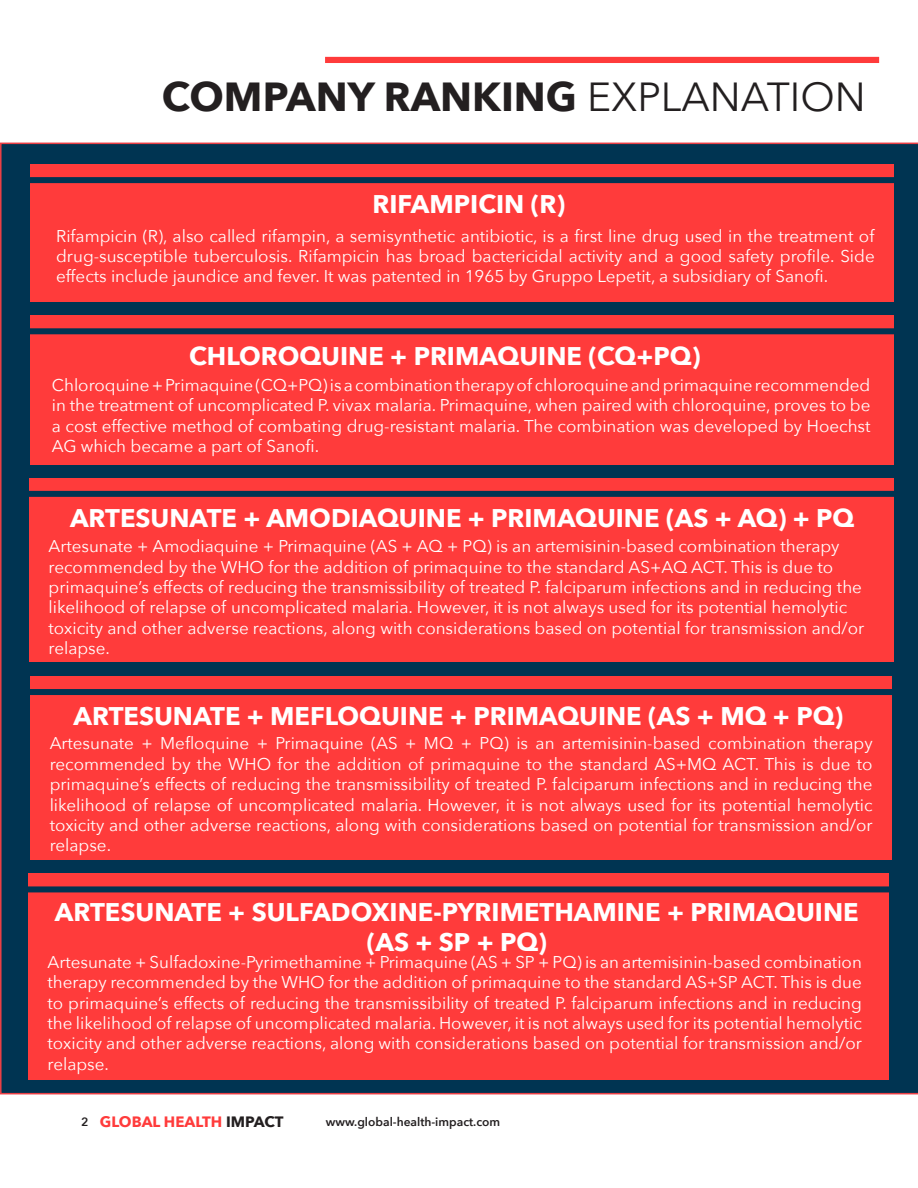
<style>
.page{position:relative;width:918px;height:1188px;background:#fff}
.page>*{position:absolute;margin:0;border:0;box-sizing:border-box;transform-origin:0 0}
.Page_Section_Title{font:700 40.5px "Avenir Next";color:#231f20}
.Page_Section_Title-2{font:700 25.5px "Avenir Next";color:#fff}
.Page_Body_Text_-_Bla{font:16.95px/20.4px "Avenir Next";color:#fff;text-align:justify}
.t1{font:700 15px "Avenir Next";color:#ff3b3b}
.t2{font:600 12px "Avenir Next";color:#231f20}
.s1{font-weight:400}
.s2{font-weight:600;font-size:12px;color:#231f20}
.s3{color:#231f20}
</style>
<div class="page">
<div style="left:0;top:143px;width:918px;height:951px;background:#003452"></div>
<div style="left:75px;top:871px;width:771px;height:6px;background:#003452"></div>
<div style="left:30px;top:164px;width:864px;height:137px;background:#ff3b3b"></div>
<div style="left:26px;top:177px;width:877px;height:6px;background:#003452"></div>
<div style="left:30px;top:315px;width:864px;height:149px;background:#ff3b3b"></div>
<div style="left:26px;top:328px;width:876px;height:6px;background:#003452"></div>
<div style="left:29px;top:478px;width:864px;height:184px;background:#ff3b3b"></div>
<div style="left:26px;top:491px;width:882px;height:6px;background:#003452"></div>
<div style="left:30px;top:676px;width:862px;height:184px;background:#ff3b3b"></div>
<div style="left:28px;top:689px;width:866px;height:6px;background:#003452"></div>
<div style="left:28px;top:873px;width:861px;height:207px;background:#ff3b3b"></div>
<div style="left:19px;top:886px;width:877px;height:6px;background:#003452"></div>
<div style="left:325px;top:57px;width:554px;height:6px;background:#ff3b3b"></div>
<p class="Page_Section_Title" style="left:162px;top:62px;width:706px">COMPANY RANKING <span class="s1">EXPLANATION</span></p>
<p class="Page_Section_Title-2" style="left:373px;top:182px;width:194px">RIFAMPICIN (R)</p>
<p class="Page_Body_Text_-_Bla" style="left:56px;top:225px;width:820px">Rifampicin (R), also called rifampin, a semisynthetic antibiotic, is a first line drug used in the treatment of drug-susceptible tuberculosis. Rifampicin has broad bactericidal activity and a good safety profile. Side effects include jaundice and fever. It was patented in 1965 by Gruppo Lepetit, a subsidiary of Sanofi.</p>
<p class="Page_Section_Title-2" style="left:189px;top:333px;width:513px">CHLOROQUINE + PRIMAQUINE (CQ+PQ)</p>
<p class="Page_Body_Text_-_Bla" style="left:52px;top:374px;width:820px">Chloroquine + Primaquine (CQ+PQ) is a combination therapy of chloroquine and primaquine recommended in the treatment of uncomplicated P. vivax malaria. Primaquine, when paired with chloroquine, proves to be a cost effective method of combating drug-resistant malaria. The combination was developed by Hoechst AG which became a part of Sanofi.</p>
<p class="Page_Section_Title-2" style="left:70px;top:495px;width:786px">ARTESUNATE + AMODIAQUINE + PRIMAQUINE (AS + AQ) + PQ</p>
<p class="Page_Body_Text_-_Bla" style="left:49px;top:535px;width:817px;text-align:left">Artesunate + Amodiaquine + Primaquine (AS + AQ + PQ) is an artemisinin-based combination therapy recommended by the WHO for the addition of primaquine to the standard AS+AQ ACT. This is due to primaquine’s effects of reducing the transmissibility of treated P. falciparum infections and in reducing the likelihood of relapse of uncomplicated malaria. However, it is not always used for its potential hemolytic toxicity and other adverse reactions, along with considerations based on potential for transmission and/or relapse.</p>
<p class="Page_Section_Title-2" style="left:74px;top:694px;width:771px">ARTESUNATE + MEFLOQUINE + PRIMAQUINE (AS + MQ + PQ)</p>
<p class="Page_Body_Text_-_Bla" style="left:50px;top:732px;width:825px">Artesunate + Mefloquine + Primaquine (AS + MQ + PQ) is an artemisinin-based combination therapy recommended by the WHO for the addition of primaquine to the standard AS+MQ ACT. This is due to primaquine’s effects of reducing the transmissibility of treated P. falciparum infections and in reducing the likelihood of relapse of uncomplicated malaria. However, it is not always used for its potential hemolytic toxicity and other adverse reactions, along with considerations based on potential for transmission and/or relapse.</p>
<p class="Page_Section_Title-2" style="left:55px;top:890px;width:805px">ARTESUNATE + SULFADOXINE-PYRIMETHAMINE + PRIMAQUINE</p>
<p class="Page_Section_Title-2" style="left:367px;top:920px;width:182px">(AS + SP + PQ)</p>
<p class="Page_Body_Text_-_Bla" style="left:48px;top:951px;width:816px">Artesunate + Sulfadoxine-Pyrimethamine + Primaquine (AS + SP + PQ) is an artemisinin-based combination therapy recommended by the WHO for the addition of primaquine to the standard AS+SP ACT. This is due to primaquine’s effects of reducing the transmissibility of treated P. falciparum infections and in reducing the likelihood of relapse of uncomplicated malaria. However, it is not always used for its potential hemolytic toxicity and other adverse reactions, along with considerations based on potential for transmission and/or relapse.</p>
<p class="t1" style="left:81px;top:1108px;width:204px"><span class="s2">2</span> GLOBAL HEALTH <span class="s3">IMPACT</span></p>
<p class="t2" style="left:326px;top:1111px;width:176px">www.global-health-impact.com</p>
</div>
